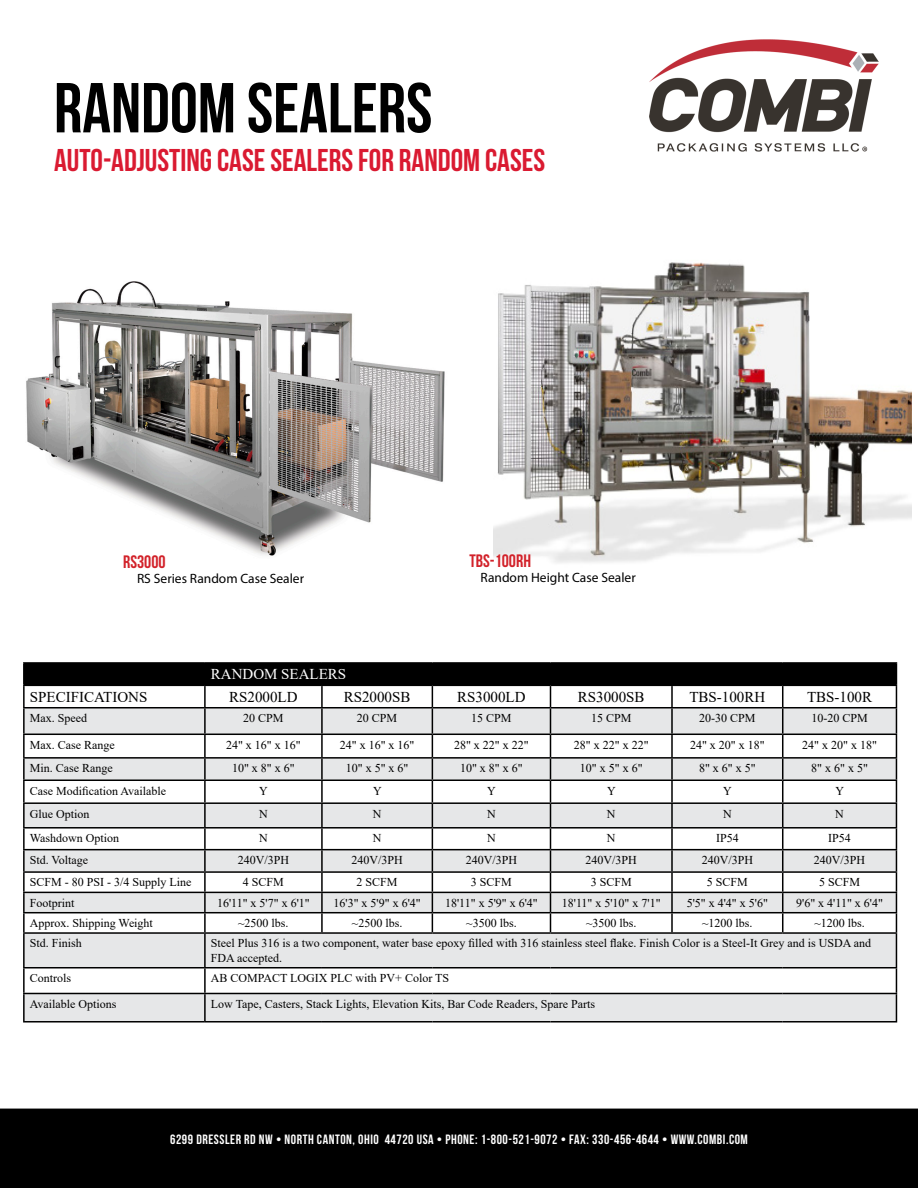
<style>
.page{position:relative;width:918px;height:1188px;background:#fff}
.page>*{position:absolute;margin:0;border:0;box-sizing:border-box;transform-origin:0 0}
.t1{font:70.5px "Bebas Neue";color:#000}
.t2{font:31.5px "Bebas Neue";color:#da1a31}
.t3{font:18px "Bebas Neue";color:#d2222a}
.t4{font:15px "Times New Roman";color:#000}
.t5{font:15px "Times New Roman";color:#fff}
.t6{font:13.5px "Bebas Neue";letter-spacing:.04em;color:#fff}
.t7{font:13.5px "Myriad Pro";color:#000}
.t8{font:12px/14.4px "Times New Roman";color:#000}
</style>
<div class="page">
<div style="left:0;top:1109px;width:918px;height:79px;background:#000"></div>
<img style="left:649px;top:40px;width:230px;height:111px">
<div style="left:25px;top:994px;width:871px;height:27px;background:#e6e7e8"></div>
<svg style="left:25px;top:934px;width:871px;height:59px;fill:#e6e7e8"></svg>
<hr style="left:23px;top:662px;width:182px;height:2px;background:#000">
<hr style="left:205px;top:662px;width:117px;height:2px;background:#000">
<hr style="left:322px;top:662px;width:110px;height:2px;background:#000">
<hr style="left:432px;top:662px;width:118px;height:2px;background:#000">
<hr style="left:550px;top:662px;width:122px;height:2px;background:#000">
<hr style="left:672px;top:662px;width:111px;height:2px;background:#000">
<hr style="left:783px;top:662px;width:114px;height:2px;background:#000">
<svg style="left:23px;top:663px;width:874px;height:269px"></svg>
<hr style="left:23px;top:932px;width:182px;height:2px;background:#000">
<hr style="left:23px;top:934px;width:2px;height:33px;background:#000">
<hr style="left:205px;top:932px;width:117px;height:2px;background:#000">
<hr style="left:204px;top:934px;width:2px;height:33px;background:#000">
<hr style="left:322px;top:932px;width:110px;height:2px;background:#000">
<hr style="left:432px;top:932px;width:118px;height:2px;background:#000">
<hr style="left:550px;top:932px;width:122px;height:2px;background:#000">
<hr style="left:672px;top:932px;width:111px;height:2px;background:#000">
<hr style="left:783px;top:932px;width:114px;height:2px;background:#000">
<hr style="left:896px;top:934px;width:1px;height:33px;background:#000">
<hr style="left:23px;top:967px;width:182px;height:1px;background:#000">
<hr style="left:23px;top:968px;width:2px;height:25px;background:#000">
<hr style="left:205px;top:967px;width:117px;height:1px;background:#000">
<hr style="left:204px;top:968px;width:2px;height:25px;background:#000">
<hr style="left:322px;top:967px;width:110px;height:1px;background:#000">
<hr style="left:432px;top:967px;width:118px;height:1px;background:#000">
<hr style="left:550px;top:967px;width:122px;height:1px;background:#000">
<hr style="left:672px;top:967px;width:111px;height:1px;background:#000">
<hr style="left:783px;top:967px;width:114px;height:1px;background:#000">
<hr style="left:23px;top:993px;width:182px;height:1px;background:#000">
<hr style="left:23px;top:994px;width:2px;height:27px;background:#000">
<hr style="left:205px;top:993px;width:117px;height:1px;background:#000">
<hr style="left:204px;top:994px;width:2px;height:27px;background:#000">
<hr style="left:322px;top:993px;width:110px;height:1px;background:#000">
<hr style="left:432px;top:993px;width:118px;height:1px;background:#000">
<hr style="left:550px;top:993px;width:122px;height:1px;background:#000">
<hr style="left:672px;top:993px;width:111px;height:1px;background:#000">
<hr style="left:783px;top:993px;width:114px;height:1px;background:#000">
<svg style="left:896px;top:968px;width:1px;height:53px"></svg>
<hr style="left:23px;top:1021px;width:182px;height:2px;background:#000">
<hr style="left:205px;top:1021px;width:117px;height:2px;background:#000">
<hr style="left:322px;top:1021px;width:110px;height:2px;background:#000">
<hr style="left:432px;top:1021px;width:118px;height:2px;background:#000">
<hr style="left:550px;top:1021px;width:122px;height:2px;background:#000">
<hr style="left:672px;top:1021px;width:111px;height:2px;background:#000">
<hr style="left:783px;top:1021px;width:114px;height:2px;background:#000">
<img style="left:26px;top:281px;width:419px;height:275px">
<img style="left:493px;top:262px;width:418px;height:301px">
<p class="t1" style="left:54px;top:69px;width:380px">RANDOM SEALERS</p>
<p class="t2" style="left:54px;top:142px;width:493px">AUTO-ADJUSTING CASE SEALERS FOR RANDOM CASES</p>
<p class="t3" style="left:123px;top:552px;width:44px">RS3000</p>
<p class="t7" style="left:137px;top:570px;width:169px">RS Series Random Case Sealer</p>
<p class="t5" style="left:211px;top:664px;width:137px">RANDOM SEALERS</p>
<p class="t3" style="left:469px;top:551px;width:63px">TBS-100RH</p>
<p class="t7" style="left:481px;top:569px;width:157px">Random Height Case Sealer</p>
<p class="t4" style="left:30px;top:686px;width:119px">SPECIFICATIONS</p>
<p class="t4" style="left:229px;top:686px;width:70px">RS2000LD</p>
<p class="t4" style="left:344px;top:686px;width:68px">RS2000SB</p>
<p class="t4" style="left:457px;top:686px;width:70px">RS3000LD</p>
<p class="t4" style="left:578px;top:686px;width:68px">RS3000SB</p>
<p class="t4" style="left:689px;top:686px;width:77px">TBS-100RH</p>
<p class="t4" style="left:807px;top:686px;width:67px">TBS-100R</p>
<p class="t8" style="left:30px;top:710px;width:59px">Max. Speed</p>
<p class="t8" style="left:243px;top:710px;width:42px">20 CPM</p>
<p class="t8" style="left:357px;top:710px;width:42px">20 CPM</p>
<p class="t8" style="left:471px;top:710px;width:42px">15 CPM</p>
<p class="t8" style="left:591px;top:710px;width:42px">15 CPM</p>
<p class="t8" style="left:699px;top:710px;width:58px">20-30 CPM</p>
<p class="t8" style="left:811px;top:710px;width:58px">10-20 CPM</p>
<p class="t8" style="left:30px;top:737px;width:86px">Max. Case Range</p>
<p class="t8" style="left:226px;top:737px;width:76px">24" x 16" x 16"</p>
<p class="t8" style="left:340px;top:737px;width:76px">24" x 16" x 16"</p>
<p class="t8" style="left:454px;top:737px;width:76px">28" x 22" x 22"</p>
<p class="t8" style="left:574px;top:737px;width:76px">28" x 22" x 22"</p>
<p class="t8" style="left:690px;top:737px;width:76px">24" x 20" x 18"</p>
<p class="t8" style="left:802px;top:737px;width:76px">24" x 20" x 18"</p>
<p class="t8" style="left:30px;top:761px;width:84px">Min. Case Range</p>
<p class="t8" style="left:232px;top:761px;width:64px">10" x 8" x 6"</p>
<p class="t8" style="left:346px;top:761px;width:64px">10" x 5" x 6"</p>
<p class="t8" style="left:460px;top:761px;width:64px">10" x 8" x 6"</p>
<p class="t8" style="left:580px;top:761px;width:64px">10" x 5" x 6"</p>
<p class="t8" style="left:699px;top:761px;width:58px">8" x 6" x 5"</p>
<p class="t8" style="left:811px;top:761px;width:58px">8" x 6" x 5"</p>
<p class="t8" style="left:30px;top:783px;width:138px">Case Modification Available</p>
<p class="t8" style="left:259px;top:783px;width:10px">Y</p>
<p class="t8" style="left:373px;top:783px;width:10px">Y</p>
<p class="t8" style="left:487px;top:783px;width:10px">Y</p>
<p class="t8" style="left:607px;top:783px;width:10px">Y</p>
<p class="t8" style="left:723px;top:783px;width:10px">Y</p>
<p class="t8" style="left:835px;top:783px;width:10px">Y</p>
<p class="t8" style="left:30px;top:806px;width:61px">Glue Option</p>
<p class="t8" style="left:259px;top:806px;width:10px">N</p>
<p class="t8" style="left:373px;top:806px;width:10px">N</p>
<p class="t8" style="left:487px;top:806px;width:10px">N</p>
<p class="t8" style="left:607px;top:806px;width:10px">N</p>
<p class="t8" style="left:723px;top:806px;width:10px">N</p>
<p class="t8" style="left:835px;top:806px;width:10px">N</p>
<p class="t8" style="left:30px;top:831px;width:91px">Washdown Option</p>
<p class="t8" style="left:259px;top:831px;width:10px">N</p>
<p class="t8" style="left:373px;top:831px;width:10px">N</p>
<p class="t8" style="left:487px;top:831px;width:10px">N</p>
<p class="t8" style="left:607px;top:831px;width:10px">N</p>
<p class="t8" style="left:716px;top:831px;width:24px">IP54</p>
<p class="t8" style="left:828px;top:831px;width:24px">IP54</p>
<p class="t8" style="left:30px;top:852px;width:60px">Std. Voltage</p>
<p class="t8" style="left:238px;top:852px;width:53px">240V/3PH</p>
<p class="t8" style="left:351px;top:852px;width:53px">240V/3PH</p>
<p class="t8" style="left:466px;top:852px;width:53px">240V/3PH</p>
<p class="t8" style="left:586px;top:852px;width:53px">240V/3PH</p>
<p class="t8" style="left:702px;top:852px;width:53px">240V/3PH</p>
<p class="t8" style="left:814px;top:852px;width:53px">240V/3PH</p>
<p class="t8" style="left:30px;top:875px;width:163px">SCFM - 80 PSI - 3/4 Supply Line</p>
<p class="t8" style="left:243px;top:875px;width:43px">4 SCFM</p>
<p class="t8" style="left:357px;top:875px;width:43px">2 SCFM</p>
<p class="t8" style="left:471px;top:875px;width:43px">3 SCFM</p>
<p class="t8" style="left:591px;top:875px;width:43px">3 SCFM</p>
<p class="t8" style="left:707px;top:875px;width:43px">5 SCFM</p>
<p class="t8" style="left:819px;top:875px;width:43px">5 SCFM</p>
<p class="t8" style="left:30px;top:895px;width:46px">Footprint</p>
<p class="t8" style="left:217px;top:895px;width:94px">16'11" x 5'7" x 6'1"</p>
<p class="t8" style="left:334px;top:895px;width:89px">16'3" x 5'9" x 6'4"</p>
<p class="t8" style="left:445px;top:895px;width:94px">18'11" x 5'9" x 6'4"</p>
<p class="t8" style="left:562px;top:895px;width:100px">18'11" x 5'10" x 7'1"</p>
<p class="t8" style="left:687px;top:895px;width:83px">5'5" x 4'4" x 5'6"</p>
<p class="t8" style="left:796px;top:895px;width:88px">9'6" x 4'11" x 6'4"</p>
<p class="t8" style="left:30px;top:915px;width:125px">Approx. Shipping Weight</p>
<p class="t8" style="left:238px;top:915px;width:52px">~2500 lbs.</p>
<p class="t8" style="left:352px;top:915px;width:52px">~2500 lbs.</p>
<p class="t8" style="left:466px;top:915px;width:52px">~3500 lbs.</p>
<p class="t8" style="left:586px;top:915px;width:52px">~3500 lbs.</p>
<p class="t8" style="left:702px;top:915px;width:52px">~1200 lbs.</p>
<p class="t8" style="left:814px;top:915px;width:52px">~1200 lbs.</p>
<p class="t8" style="left:30px;top:936px;width:54px">Std. Finish</p>
<p class="t8" style="left:211px;top:936px;width:662px">Steel Plus 316 is a two component, water base epoxy filled with 316 stainless steel flake. Finish Color is a Steel-It Grey and is USDA and<br>FDA accepted.</p>
<p class="t8" style="left:30px;top:970px;width:43px">Controls</p>
<p class="t8" style="left:211px;top:970px;width:240px">AB COMPACT LOGIX PLC with PV+ Color TS</p>
<p class="t8" style="left:30px;top:996px;width:88px">Available Options</p>
<p class="t8" style="left:211px;top:996px;width:386px">Low Tape, Casters, Stack Lights, Elevation Kits, Bar Code Readers, Spare Parts</p>
<p class="t6" style="left:170px;top:1132px;width:579px">6299 DRESSLER RD NW • NORTH CANTON, OHIO 44720 USA • PHONE: 1-800-521-9072 • FAX: 330-456-4644 • WWW.COMBI.COM</p>
</div>
